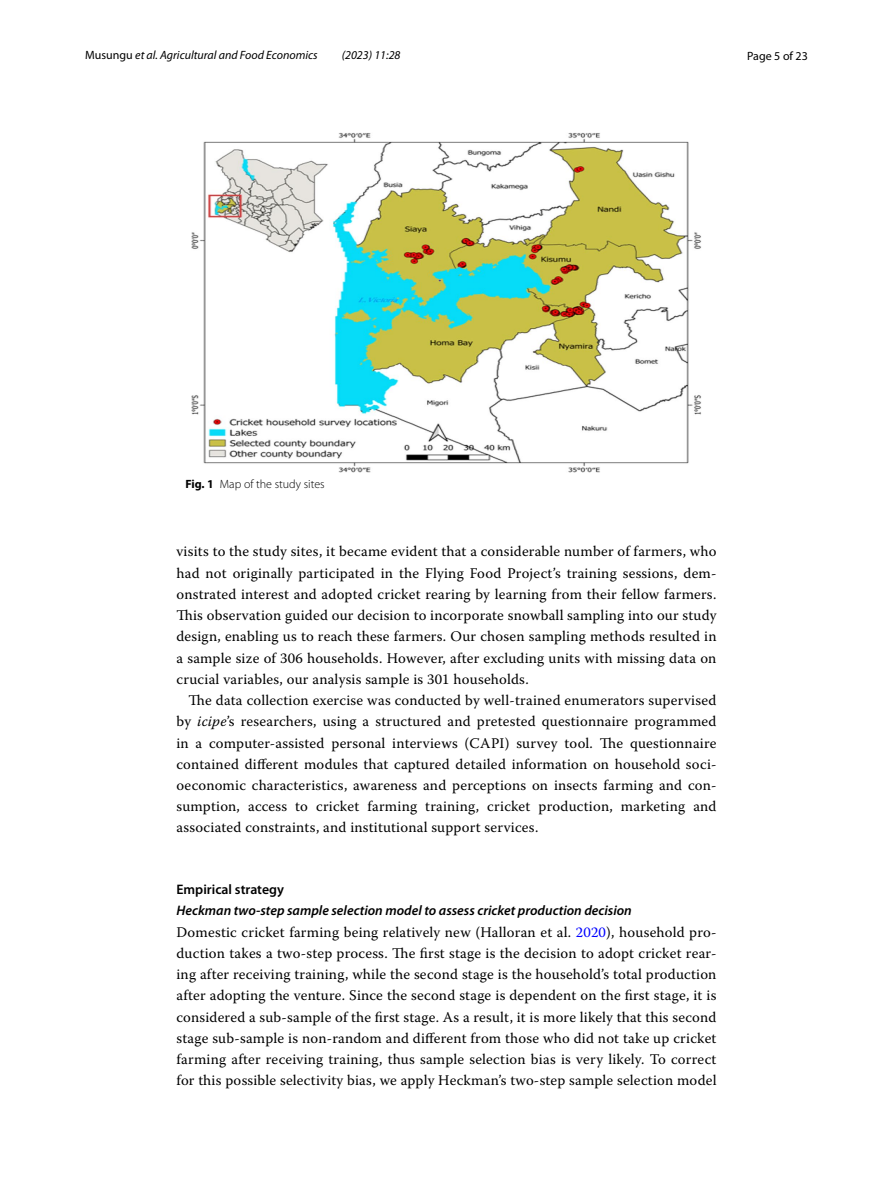
<style>
.page{position:relative;width:893px;height:1187px;background:#fff}
.page>*{position:absolute;margin:0;border:0;box-sizing:border-box;transform-origin:0 0}
.t1{font:14.7px/21.3px "Warnock Pro";letter-spacing:.015em;color:#000;text-align:justify}
.t2{font:italic 600 13.8px "Myriad Pro";color:#000}
.t3{font:600 13.8px "Myriad Pro";color:#000}
.t4{font:italic 12px "Myriad Pro";color:#000}
.t5{font:300 12px "Myriad Pro";color:#000}
.t6{font:12px "Myriad Pro";color:#000}
.s1{font-style:normal}
.s2{font-weight:700}
.s3{font-style:italic}
.s4{color:#00f}
</style>
<div class="page">
<img style="left:191px;top:133px;width:510px;height:339px">
<p class="t4" style="left:85px;top:48px;width:234px"><span class="s1">Musungu</span> et al. Agricultural and Food Economics</p>
<p class="t4" style="left:342px;top:48px;width:60px">(2023) 11:28</p>
<p class="t6" style="left:747px;top:48px;width:62px">Page 5 of 23</p>
<p class="t5" style="left:185px;top:477px;width:141px"><span class="s2">Fig. 1</span> Map of the study sites</p>
<p class="t1" style="left:176px;top:540px;width:542px">visits to the study sites, it became evident that a considerable number of farmers, who had not originally participated in the Flying Food Project’s training sessions, dem&shy;onstrated interest and adopted cricket rearing by learning from their fellow farmers.<br>This observation guided our decision to incorporate snowball sampling into our study design, enabling us to reach these farmers. Our chosen sampling methods resulted in a sample size of 306 households. However, after excluding units with missing data on crucial variables, our analysis sample is 301 households.</p>
<p class="t1" style="left:176px;top:689px;width:542px;text-indent:12px">The data collection exercise was conducted by well-trained enumerators supervised by <span class="s3">icipe</span>’s researchers, using a structured and pretested questionnaire programmed in a computer-assisted personal interviews (CAPI) survey tool. The questionnaire contained different modules that captured detailed information on household soci&shy;oeconomic characteristics, awareness and perceptions on insects farming and con&shy;sumption, access to cricket farming training, cricket production, marketing and associated constraints, and institutional support services.</p>
<p class="t3" style="left:176px;top:880px;width:109px">Empirical strategy</p>
<p class="t2" style="left:176px;top:901px;width:457px">Heckman two‑step sample selection model to assess cricket production decision</p>
<p class="t1" style="left:176px;top:920px;width:542px">Domestic cricket farming being relatively new (Halloran et al. <span class="s4">2020</span>), household pro&shy;duction takes a two-step process. The first stage is the decision to adopt cricket rear&shy;ing after receiving training, while the second stage is the household’s total production after adopting the venture. Since the second stage is dependent on the first stage, it is considered a sub-sample of the first stage. As a result, it is more likely that this second stage sub-sample is non-random and different from those who did not take up cricket farming after receiving training, thus sample selection bias is very likely. To correct for this possible selectivity bias, we apply Heckman’s two-step sample selection model</p>
</div>
